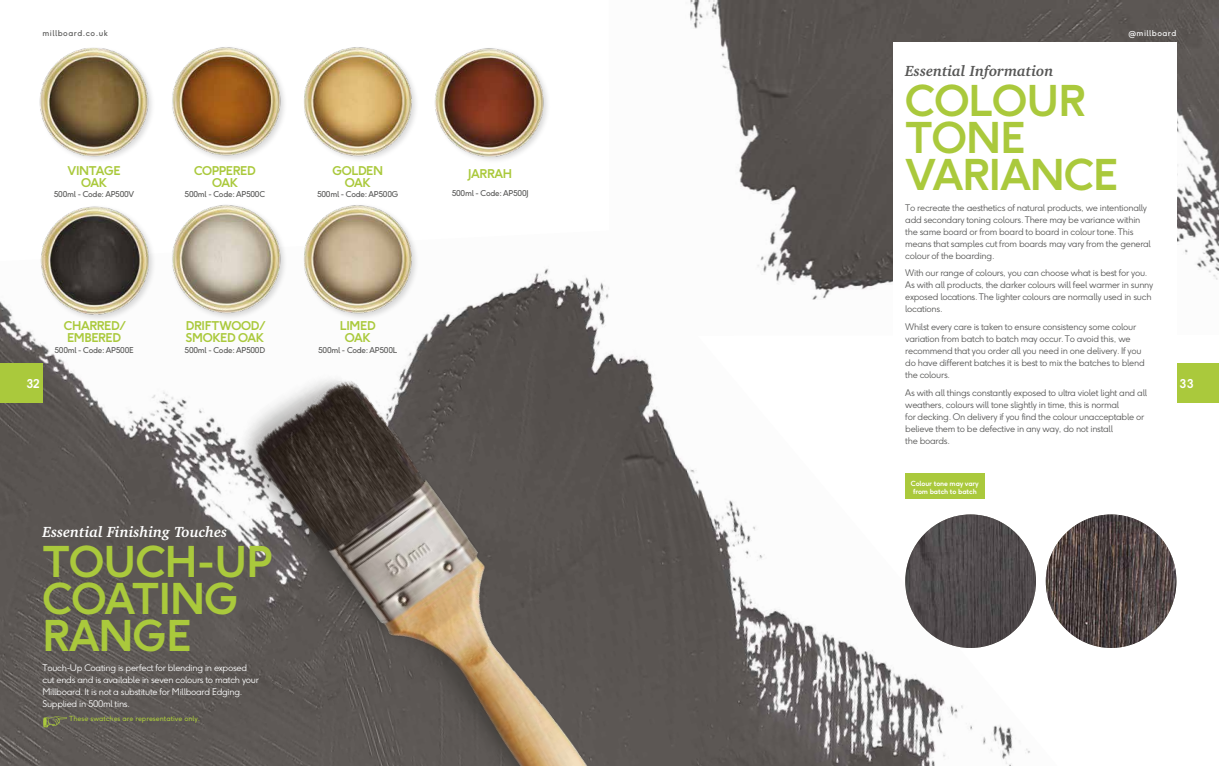
<style>
.page{position:relative;width:1219px;height:766px;background:#fff}
.page>*{position:absolute;margin:0;border:0;box-sizing:border-box;transform-origin:0 0}
.t1{font:700 42px/37px "F37 Ginger";letter-spacing:-.02em;color:#aac93c}
.t2{font:italic 700 15px "Charter IT Cby BT";color:#fff}
.t3{font:italic 700 15px "Charter IT Cby BT";color:#575756}
.t4{font:700 15px "F37 Ginger";color:#fff}
.t5{font:700 12px/12px "F37 Ginger";letter-spacing:-.03em;color:#aac93c;text-align:center}
.t6{font:700 12px "F37 Ginger";color:#fff}
.t7{font:300 9px/12px "F37 Ginger";letter-spacing:-.03em;color:#575756}
.t8{font:300 9px/12px "F37 Ginger";letter-spacing:-.03em;color:#fff}
.t9{font:8px "F37 Ginger";letter-spacing:-.03em;color:#575756}
.t10{font:8px "F37 Ginger";letter-spacing:.06em;color:#575756}
.t11{font:8px "F37 Ginger";letter-spacing:.06em;color:#fff}
.t12{font:7px "F37 Ginger";color:#aac93c}
.t13{font:700 7px/8.4px "F37 Ginger";letter-spacing:-.02em;color:#fff}
</style>
<div class="page">
<img style="left:0;top:268px;width:1046px;height:497px">
<img style="left:39px;top:47px;width:113px;height:113px">
<img style="left:31px;top:206px;width:127px;height:128px">
<img style="left:172px;top:47px;width:112px;height:112px">
<img style="left:163px;top:204px;width:127px;height:110px">
<img style="left:296px;top:205px;width:127px;height:109px">
<img style="left:304px;top:47px;width:112px;height:113px">
<img style="left:609px;top:0;width:610px;height:336px">
<img style="left:905px;top:514px;width:131px;height:133px">
<img style="left:1046px;top:514px;width:130px;height:133px">
<div style="left:1176px;top:363px;width:43px;height:40px;background:#aac93c"></div>
<div style="left:905px;top:473px;width:79px;height:26px;background:#aac93c"></div>
<div style="left:0;top:363px;width:43px;height:40px;background:#aac93c"></div>
<div style="left:893px;top:43px;width:283px;height:417px;background:#fff"></div>
<svg style="left:43px;top:716px;width:24px;height:11px"></svg>
<img style="left:435px;top:48px;width:112px;height:113px">
<img style="left:163px;top:314px;width:459px;height:451px">
<p class="t10" style="left:43px;top:30px;width:67px">millboard.co.uk</p>
<p class="t11" style="left:1128px;top:30px;width:50px">@millboard</p>
<h2 class="t3" style="left:905px;top:62px;width:150px">Essential Information</h2>
<h1 class="t1" style="left:905px;top:86px;width:215px">COLOUR<br>TONE<br>VARIANCE</h1>
<p class="t7" style="left:905px;top:202px;width:247px">To recreate the aesthetics of natural products, we intentionally add secondary toning colours. There may be variance within the same board or from board to board in colour tone. This means that samples cut from boards may vary from the general colour of the boarding.</p>
<p class="t7" style="left:905px;top:268px;width:250px">With our range of colours, you can choose what is best for you.<br>As with all products, the darker colours will feel warmer in sunny exposed locations. The lighter colours are normally used in such locations.</p>
<p class="t7" style="left:905px;top:321px;width:241px">Whilst every care is taken to ensure consistency some colour variation from batch to batch may occur. To avoid this, we recommend that you order all you need in one delivery. If you do have different batches it is best to mix the batches to blend the colours.</p>
<p class="t7" style="left:905px;top:387px;width:243px">As with all things constantly exposed to ultra violet light and all weathers, colours will tone slightly in time, this is normal<br>for decking. On delivery if you find the colour unacceptable or believe them to be defective in any way, do not install<br>the boards.</p>
<h3 class="t5" style="left:68px;top:165px;width:55px">VINTAGE<br>OAK</h3>
<p class="t9" style="left:54px;top:191px;width:82px">500ml - Code: AP500V</p>
<h3 class="t5" style="left:194px;top:165px;width:63px">COPPERED<br>OAK</h3>
<p class="t9" style="left:185px;top:191px;width:82px">500ml - Code: AP500C</p>
<h3 class="t5" style="left:332px;top:165px;width:52px">GOLDEN<br>OAK</h3>
<p class="t9" style="left:317px;top:191px;width:83px">500ml - Code: AP500G</p>
<h3 class="t5" style="left:468px;top:168px;width:45px">JARRAH</h3>
<p class="t9" style="left:452px;top:190px;width:78px">500ml - Code: AP500J</p>
<h3 class="t5" style="left:64px;top:320px;width:64px;text-align:left">CHARRED/<br>EMBERED</h3>
<p class="t9" style="left:54px;top:346px;width:81px">500ml - Code: AP500E</p>
<h3 class="t5" style="left:186px;top:320px;width:81px;text-align:left">DRIFTWOOD/<br>SMOKED OAK</h3>
<p class="t9" style="left:185px;top:346px;width:82px">500ml - Code: AP500D</p>
<h3 class="t5" style="left:340px;top:320px;width:37px">LIMED<br>OAK</h3>
<p class="t9" style="left:318px;top:346px;width:81px">500ml - Code: AP500L</p>
<h2 class="t4" style="left:23px;top:377px;width:19px">32</h2>
<h2 class="t4" style="left:1179px;top:377px;width:20px">33</h2>
<h3 class="t6" style="left:26px;top:378px;width:15px">32</h3>
<h3 class="t6" style="left:1179px;top:378px;width:16px">33</h3>
<h2 class="t2" style="left:43px;top:522px;width:186px">Essential Finishing Touches</h2>
<h1 class="t1" style="left:43px;top:546px;width:231px">TOUCH-UP<br>COATING<br>RANGE</h1>
<p class="t8" style="left:43px;top:662px;width:218px">Touch-Up Coating is perfect for blending in exposed cut ends and is available in seven colours to match your Millboard. It is not a substitute for Millboard Edging.<br>Supplied in 500ml tins.</p>
<p class="t12" style="left:69px;top:715px;width:132px">These swatches are representative only.</p>
<p class="t13" style="left:911px;top:479px;width:69px">Colour tone may vary from batch to batch</p>
</div>
